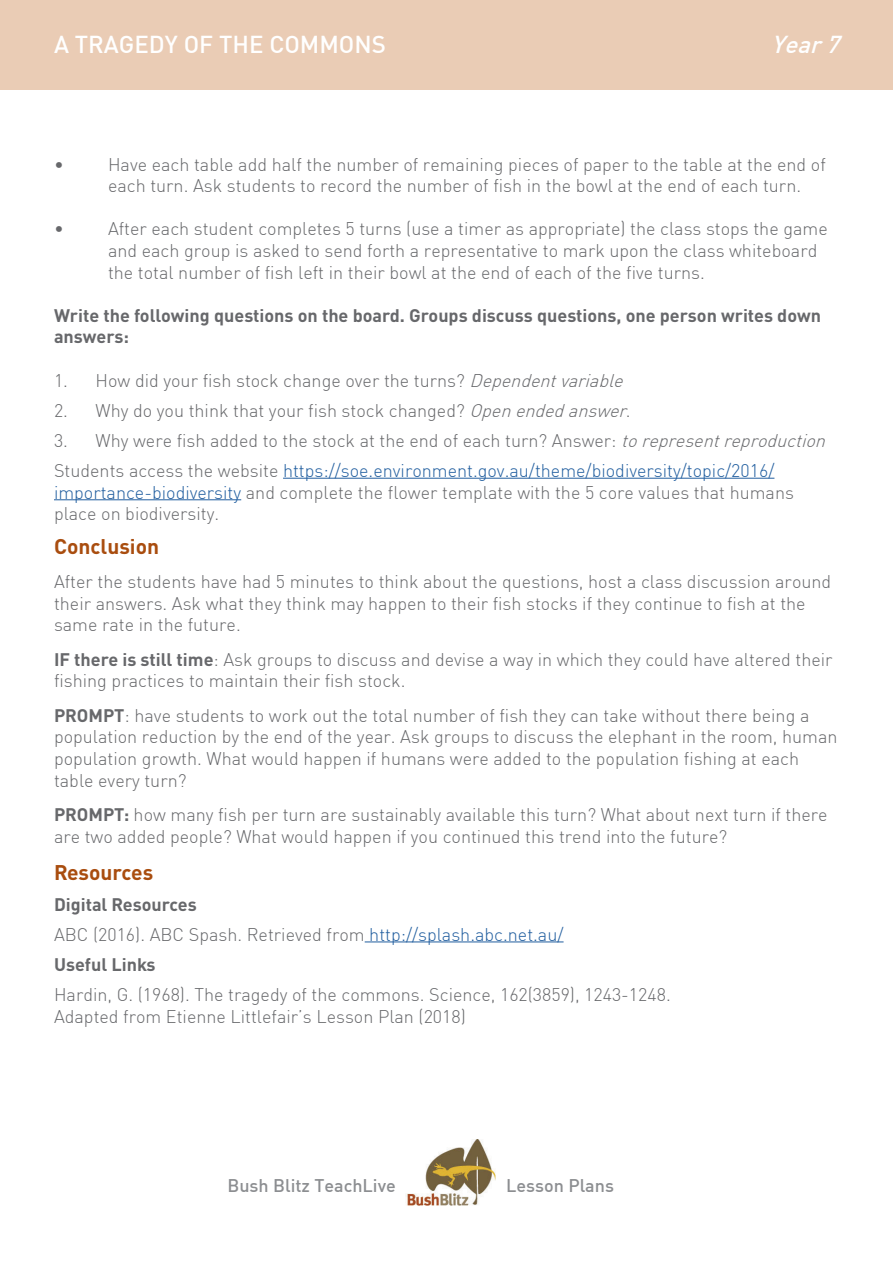
<style>
.page{position:relative;width:893px;height:1263px;background:#fff}
.page>*{position:absolute;margin:0;border:0;box-sizing:border-box;transform-origin:0 0}
.t1{font:500 24px "DIN";color:#fff}
.t2{font:italic 500 24px "DIN";color:#fff}
.t3{font:700 21px "DINOT";color:#a94d0f}
.t4{font:300 18px/21.6px "DIN";color:#67686b}
.t5{font:700 18px/21.6px "DINOT";color:#67686b}
.t6{font:500 18px "DIN";color:#8c8e91}
.s1{font-style:italic}
.s2{color:#215e9f}
.s3{font-family:"DINOT";font-weight:700}
</style>
<div class="page">
<div style="left:0;top:0;width:893px;height:89px;background:#eaccb5"></div>
<img style="left:406px;top:1139px;width:90px;height:67px">
<hr style="left:283px;top:478px;width:491px;height:1px;background:#215e9f">
<hr style="left:54px;top:499px;width:187px;height:1px;background:#215e9f">
<hr style="left:365px;top:942px;width:199px;height:1px;background:#215e9f">
<h1 class="t1" style="left:54px;top:29px;width:333px">A TRAGEDY OF THE COMMONS</h1>
<h1 class="t2" style="left:771px;top:29px;width:77px">Year7</h1>
<p class="t4" style="left:54px;top:153px;width:11px">•</p>
<p class="t4" style="left:108px;top:153px;width:719px">Have each table add half the number of remaining pieces of paper to the table at the end of each turn. Ask students to record the number of fish in the bowl at the end of each turn.</p>
<p class="t4" style="left:54px;top:218px;width:11px">•</p>
<p class="t4" style="left:108px;top:218px;width:721px">After each student completes 5 turns (use a timer as appropriate) the class stops the game and each group is asked to send forth a representative to mark upon the class whiteboard the total number of fish left in their bowl at the end of each of the five turns.</p>
<p class="t5" style="left:54px;top:304px;width:768px">Write the following questions on the board. Groups discuss questions, one person writes down answers:</p>
<p class="t4" style="left:54px;top:369px;width:576px">1. How did your fish stock change over the turns? <span class="s1">Dependentvariable</span></p>
<p class="t4" style="left:54px;top:399px;width:579px">2. Why do you think that your fish stock changed? <span class="s1">Openendedanswer</span>.</p>
<p class="t4" style="left:54px;top:429px;width:778px">3. Why were fish added to the stock at the end of each turn? Answer: <span class="s1">torepresentreproduction</span></p>
<p class="t4" style="left:54px;top:459px;width:741px">Students access the website <span class="s2">https://soe.environment.gov.au/theme/biodiversity/topic/2016/ importance-biodiversity</span> and complete the flower template with the 5 core values that humans place on biodiversity.</p>
<p class="t3" style="left:54px;top:532px;width:107px">Conclusion</p>
<p class="t4" style="left:54px;top:571px;width:779px">After the students have had 5 minutes to think about the questions, host a class discussion around their answers. Ask what they think may happen to their fish stocks if they continue to fish at the same rate in the future.</p>
<p class="t4" style="left:54px;top:648px;width:780px"><span class="s3">IF there is still time</span>: Ask groups to discuss and devise a way in which they could have altered their fishing practices to maintain their fish stock.</p>
<p class="t4" style="left:54px;top:704px;width:785px"><span class="s3">PROMPT</span>: have students to work out the total number of fish they can take without there being a population reduction by the end of the year. Ask groups to discuss the elephant in the room, human population growth. What would happen if humans were added to the population fishing at each table every turn?</p>
<p class="t4" style="left:54px;top:803px;width:775px"><span class="s3">PROMPT:</span> how many fish per turn are sustainably available this turn? What about next turn if there are two added people? What would happen if you continued this trend into the future?</p>
<p class="t3" style="left:54px;top:859px;width:101px">Resources</p>
<p class="t5" style="left:54px;top:893px;width:144px">Digital Resources</p>
<p class="t4" style="left:54px;top:923px;width:511px">ABC (2016). ABC Spash. Retrieved from <span class="s2">http://splash.abc.net.au/</span></p>
<p class="t5" style="left:54px;top:953px;width:103px">Useful Links</p>
<p class="t4" style="left:54px;top:983px;width:618px">Hardin, G. (1968). The tragedy of the commons. Science, 162(3859), 1243-1248.</p>
<p class="t4" style="left:54px;top:1005px;width:413px">Adapted from Etienne Littlefair’s Lesson Plan (2018)</p>
<p class="t6" style="left:227px;top:1174px;width:170px">Bush Blitz TeachLive</p>
<p class="t6" style="left:506px;top:1174px;width:109px">Lesson Plans</p>
</div>
